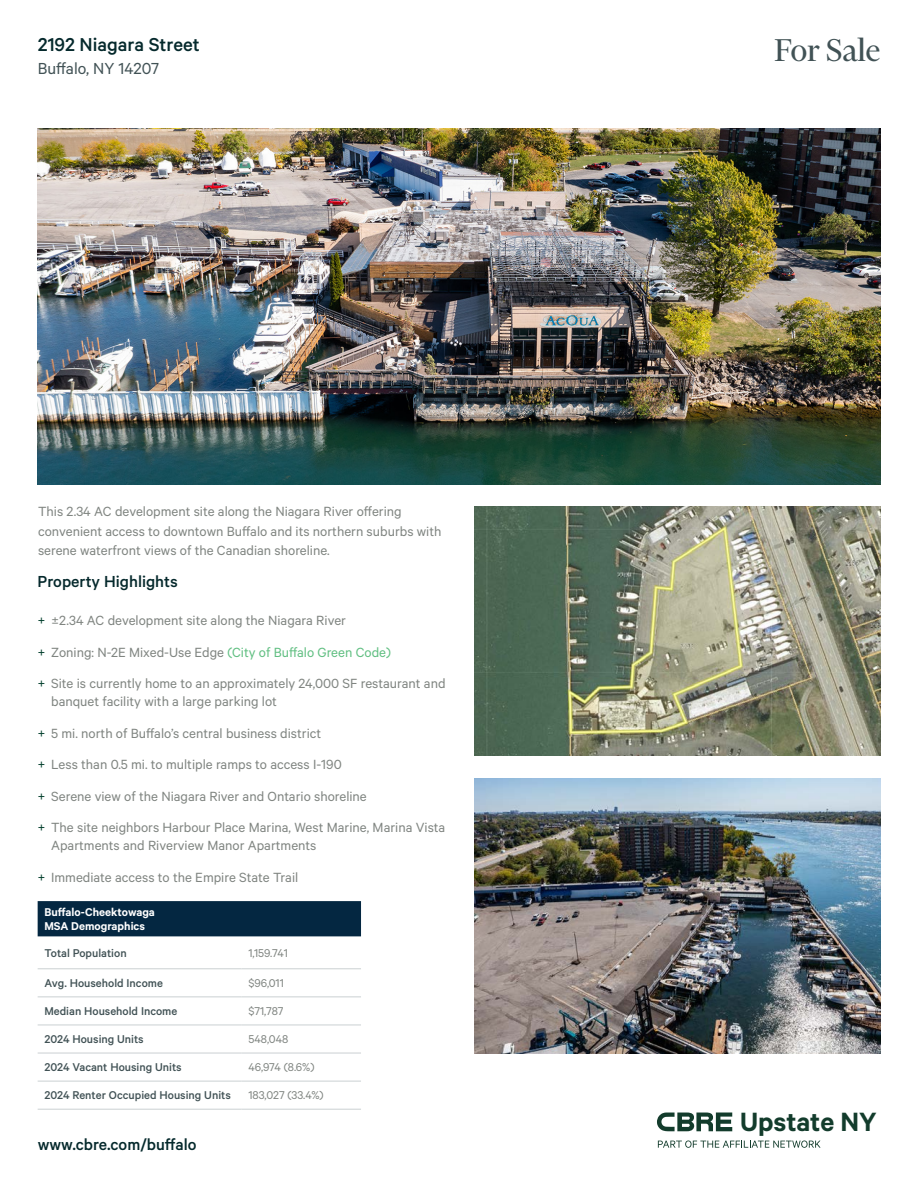
<style>
.page{position:relative;width:918px;height:1188px;background:#fff}
.page>*{position:absolute;margin:0;border:0;box-sizing:border-box;transform-origin:0 0}
.t1{font:36px "Financier Display";color:#415255}
.t2{font:600 29.7px "Calibre";color:#133c2c}
.t3{font:500 21px "Calibre";color:#05292c}
.t4{font:500 18px "Calibre";color:#05292c}
.t5{font:18px "Calibre";color:#415255}
.t6{font:15px/31.5px "Calibre";color:#808581}
.t7{font:500 12.75px "Calibre";color:#415255}
.t8{font:12.75px "Calibre";color:#808581}
.t9{font:600 12.75px/13.5px "Calibre";color:#fff}
.s1{color:#023f2c}
.s2{color:#61bf82}
</style>
<div class="page">
<img style="left:37px;top:128px;width:844px;height:356px">
<img style="left:475px;top:778px;width:406px;height:276px">
<svg style="left:657px;top:1113px;width:75px;height:18px"></svg>
<svg style="left:658px;top:1140px;width:163px;height:8px"></svg>
<img style="left:475px;top:506px;width:406px;height:250px">
<div style="left:38px;top:901px;width:323px;height:35px;background:#042741"></div>
<hr style="left:38px;top:968px;width:204px;height:1px;background:#cad0d2">
<hr style="left:242px;top:968px;width:119px;height:1px;background:#cad0d2">
<hr style="left:38px;top:996px;width:204px;height:1px;background:#cad0d2">
<hr style="left:242px;top:996px;width:119px;height:1px;background:#cad0d2">
<hr style="left:38px;top:1024px;width:204px;height:1px;background:#cad0d2">
<hr style="left:242px;top:1024px;width:119px;height:1px;background:#cad0d2">
<hr style="left:38px;top:1053px;width:204px;height:1px;background:#cad0d2">
<hr style="left:242px;top:1053px;width:119px;height:1px;background:#cad0d2">
<hr style="left:38px;top:1081px;width:204px;height:1px;background:#cad0d2">
<hr style="left:242px;top:1081px;width:119px;height:1px;background:#cad0d2">
<hr style="left:38px;top:1109px;width:204px;height:1px;background:#cad0d2">
<hr style="left:242px;top:1109px;width:119px;height:1px;background:#cad0d2">
<h3 class="t3" style="left:38px;top:33px;width:164px">2192 Niagara Street</h3>
<p class="t5" style="left:38px;top:58px;width:123px">Buffalo, NY 14207</p>
<p class="t6" style="left:38px;top:501px;width:405px;line-height:19.5px">This 2.34 AC development site along the Niagara River offering convenient access to downtown Buffalo and its northern suburbs with serene waterfront views of the Canadian shoreline.</p>
<p class="t4" style="left:38px;top:571px;width:142px">Property Highlights</p>
<p class="t6" style="left:38px;top:604px;width:409px"><span class="s1">+</span> ±2.34 AC development site along the Niagara River<br><span class="s1">+</span> Zoning: N-2E Mixed-Use Edge <span class="s2">(City of Buffalo Green Code)<br></span><span class="s1">+</span> Site is currently home to an approximately 24,000 SF restaurant and</p>
<p class="t6" style="left:38px;top:685px;width:409px;text-indent:14px">banquet facility with a large parking lot<br><span class="s1">+</span> 5 mi. north of Buffalo’s central business district<br><span class="s1">+</span> Less than 0.5 mi. to multiple ramps to access I-190<br><span class="s1">+</span> Serene view of the Niagara River and Ontario shoreline<br><span class="s1">+</span> The site neighbors Harbour Place Marina, West Marine, Marina Vista</p>
<p class="t6" style="left:38px;top:829px;width:280px;text-indent:14px">Apartments and Riverview Manor Apartments <span class="s1">+</span> Immediate access to the Empire State Trail</p>
<p class="t9" style="left:44px;top:905px;width:112px">Buffalo-Cheektowaga<br>MSA Demographics</p>
<p class="t7" style="left:44px;top:945px;width:84px">Total Population</p>
<p class="t8" style="left:248px;top:945px;width:41px">1,159.741</p>
<p class="t7" style="left:44px;top:976px;width:120px">Avg. Household Income</p>
<p class="t8" style="left:248px;top:976px;width:37px">$96,011</p>
<p class="t7" style="left:44px;top:1004px;width:134px">Median Household Income</p>
<p class="t8" style="left:248px;top:1004px;width:37px">$71,787</p>
<p class="t7" style="left:44px;top:1032px;width:101px">2024 Housing Units</p>
<p class="t8" style="left:248px;top:1032px;width:42px">548,048</p>
<p class="t7" style="left:44px;top:1060px;width:139px">2024 Vacant Housing Units</p>
<p class="t8" style="left:248px;top:1060px;width:68px">46,974 (8.6%)</p>
<p class="t7" style="left:44px;top:1088px;width:188px">2024 Renter Occupied Housing Units</p>
<p class="t8" style="left:248px;top:1088px;width:77px">183,027 (33.4%)</p>
<p class="t4" style="left:38px;top:1134px;width:160px">www.cbre.com/buffalo</p>
<h1 class="t1" style="left:775px;top:32px;width:107px">For Sale</h1>
<h2 class="t2" style="left:740px;top:1104px;width:138px">Upstate NY</h2>
</div>
